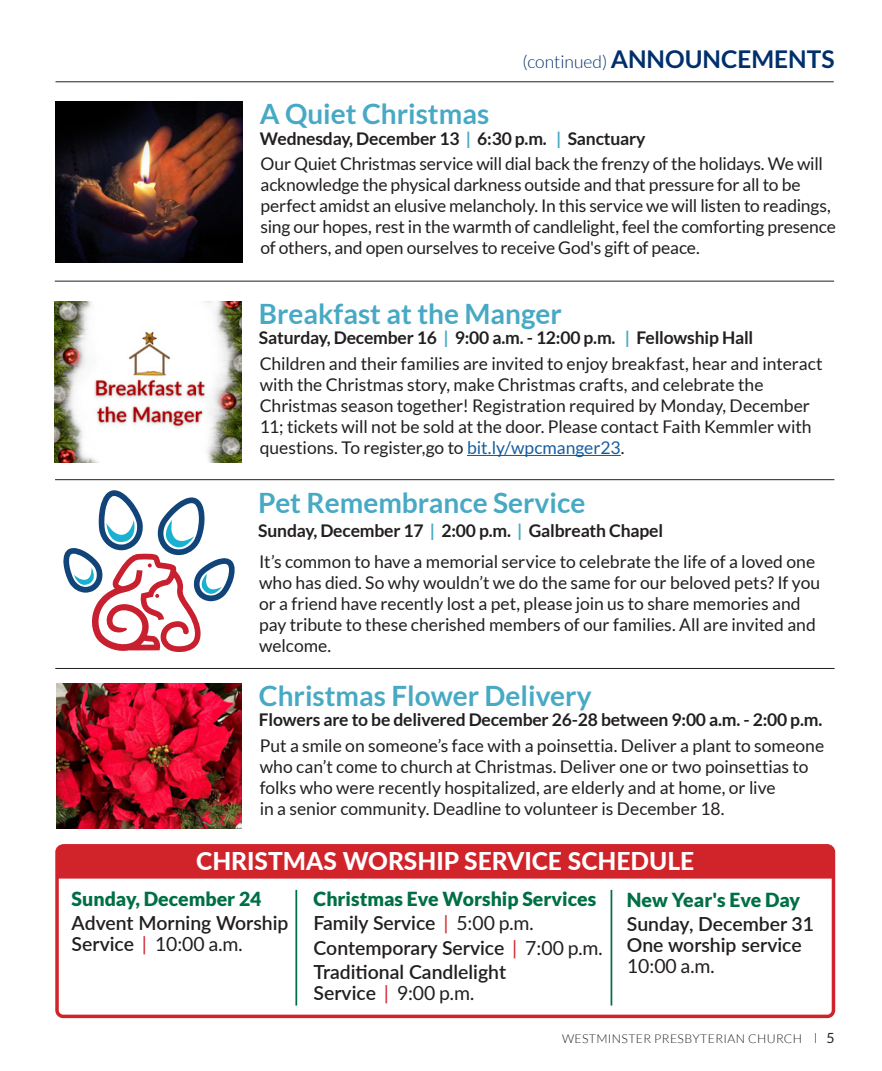
<style>
.page{position:relative;width:882px;height:1071px;background:#fff}
.page>*{position:absolute;margin:0;border:0;box-sizing:border-box;transform-origin:0 0}
.t1{font:700 28px "Lato";color:#48a9c5}
.t2{font:800 24.5px "Lato";color:#fff}
.t3{font:700 24.5px "Lato";color:#002f6c}
.t4{font:600 19.43px/21px "Lato";color:#231f20}
.t5{font:900 19.43px "Lato";color:#016f45}
.t6{font:17.5px/21px "Lato";letter-spacing:-.005em;color:#231f20}
.t7{font:700 17.5px "Lato";letter-spacing:-.01em;color:#231f20}
.t8{font:300 12.25px "Lato";letter-spacing:.03em;color:#231f20}
.s1{font-weight:300;font-size:17.5px}
.s2{color:#48a9c5}
.s3{color:#175d9e}
.s4{font-weight:400;color:#d1232a}
.s5{font-weight:400}
.s6{font-family:"Filosofia Unicase";font-weight:400;font-size:14px}
.s7{font-weight:400;font-size:14px}
</style>
<div class="page">
<hr style="left:56px;top:81px;width:778px;height:1px;background:#231f20">
<hr style="left:55px;top:281px;width:779px;height:1px;background:#231f20">
<img style="left:56px;top:102px;width:187px;height:161px">
<div style="left:55px;top:844px;width:780px;height:174px;border:4px solid #d1232a;border-radius:6px"></div>
<hr style="left:295px;top:890px;width:2px;height:116px;background:#016f45">
<hr style="left:611px;top:890px;width:1px;height:116px;background:#016f45">
<div style="left:57px;top:844px;width:777px;height:35px;background:#d1232a"></div>
<hr style="left:55px;top:668px;width:780px;height:1px;background:#231f20">
<hr style="left:55px;top:479px;width:779px;height:1px;background:#231f20">
<img style="left:57px;top:684px;width:184px;height:144px">
<svg style="left:63px;top:490px;width:172px;height:162px"></svg>
<hr style="left:467px;top:455px;width:154px;height:1px;background:#175d9e">
<img style="left:55px;top:302px;width:187px;height:160px">
<p class="t3" style="left:522px;top:45px;width:314px"><span class="s1">(continued)</span> ANNOUNCEMENTS</p>
<p class="t1" style="left:260px;top:98px;width:231px">A Quiet Christmas</p>
<p class="t7" style="left:260px;top:128px;width:387px">Wednesday, December 13 <span class="s2">|</span> 6:30 p.m. <span class="s2">|</span> Sanctuary</p>
<p class="t6" style="left:261px;top:153px;width:577px">Our Quiet Christmas service will dial back the frenzy of the holidays. We will acknowledge the physical darkness outside and that pressure for all to be perfect amidst an elusive melancholy. In this service we will listen to readings, sing our hopes, rest in the warmth of candlelight, feel the comforting presence of others, and open ourselves to receive God's gift of peace.</p>
<p class="t1" style="left:259px;top:297px;width:305px">Breakfast at the Manger</p>
<p class="t7" style="left:259px;top:328px;width:496px">Saturday, December 16 <span class="s2">|</span> 9:00 a.m. - 12:00 p.m. <span class="s2">|</span> Fellowship Hall</p>
<p class="t6" style="left:260px;top:353px;width:565px">Children and their families are invited to enjoy breakfast, hear and interact with the Christmas story, make Christmas crafts, and celebrate the Christmas season together! Registration required by Monday, December 11; tickets will not be sold at the door. Please contact Faith Kemmler with questions. To register,go to <span class="s3">bit.ly/wpcmanger23</span>.</p>
<p class="t1" style="left:258px;top:487px;width:329px">Pet Remembrance Service</p>
<p class="t7" style="left:258px;top:521px;width:406px">Sunday, December 17 <span class="s2">|</span> 2:00 p.m. <span class="s2">|</span> Galbreath Chapel</p>
<p class="t6" style="left:259px;top:551px;width:563px">It’s common to have a memorial service to celebrate the life of a loved one who has died. So why wouldn’t we do the same for our beloved pets? If you or a friend have recently lost a pet, please join us to share memories and pay tribute to these cherished members of our families. All are invited and welcome.</p>
<p class="t1" style="left:259px;top:680px;width:334px">Christmas Flower Delivery</p>
<p class="t7" style="left:259px;top:710px;width:565px">Flowers are to be delivered December 26-28 between 9:00 a.m. - 2:00 p.m.</p>
<p class="t6" style="left:260px;top:735px;width:566px">Put a smile on someone’s face with a poinsettia. Deliver a plant to someone who can’t come to church at Christmas. Deliver one or two poinsettias to folks who were recently hospitalized, are elderly and at home, or live<br>in a senior community. Deadline to volunteer is December 18.</p>
<p class="t2" style="left:196px;top:842px;width:500px">CHRISTMAS WORSHIP SERVICE SCHEDULE</p>
<p class="t5" style="left:72px;top:887px;width:191px">Sunday, December 24</p>
<p class="t4" style="left:72px;top:912px;width:218px">Advent Morning Worship<br>Service <span class="s4">|</span> <span class="s5">10:00 a.m.</span></p>
<p class="t5" style="left:314px;top:887px;width:284px">Christmas Eve Worship Services</p>
<p class="t4" style="left:314px;top:912px;width:222px">Family Service <span class="s4">|</span> <span class="s5">5:00 p.m.</span></p>
<p class="t4" style="left:314px;top:936px;width:291px">Contemporary Service <span class="s4">|</span> <span class="s5">7:00 p.m.</span></p>
<p class="t4" style="left:314px;top:961px;width:194px">Traditional Candlelight<br>Service <span class="s4">|</span> <span class="s5">9:00 p.m.</span></p>
<p class="t5" style="left:627px;top:888px;width:175px">New Year's Eve Day</p>
<p class="t4" style="left:627px;top:913px;width:189px">Sunday, December 31<br>One worship service<br><span class="s5">10:00 a.m.</span></p>
<p class="t8" style="left:562px;top:1032px;width:274px">WESTMINSTER PRESBYTERIAN CHURCH <span class="s6">|</span> <span class="s7">5</span></p>
</div>
